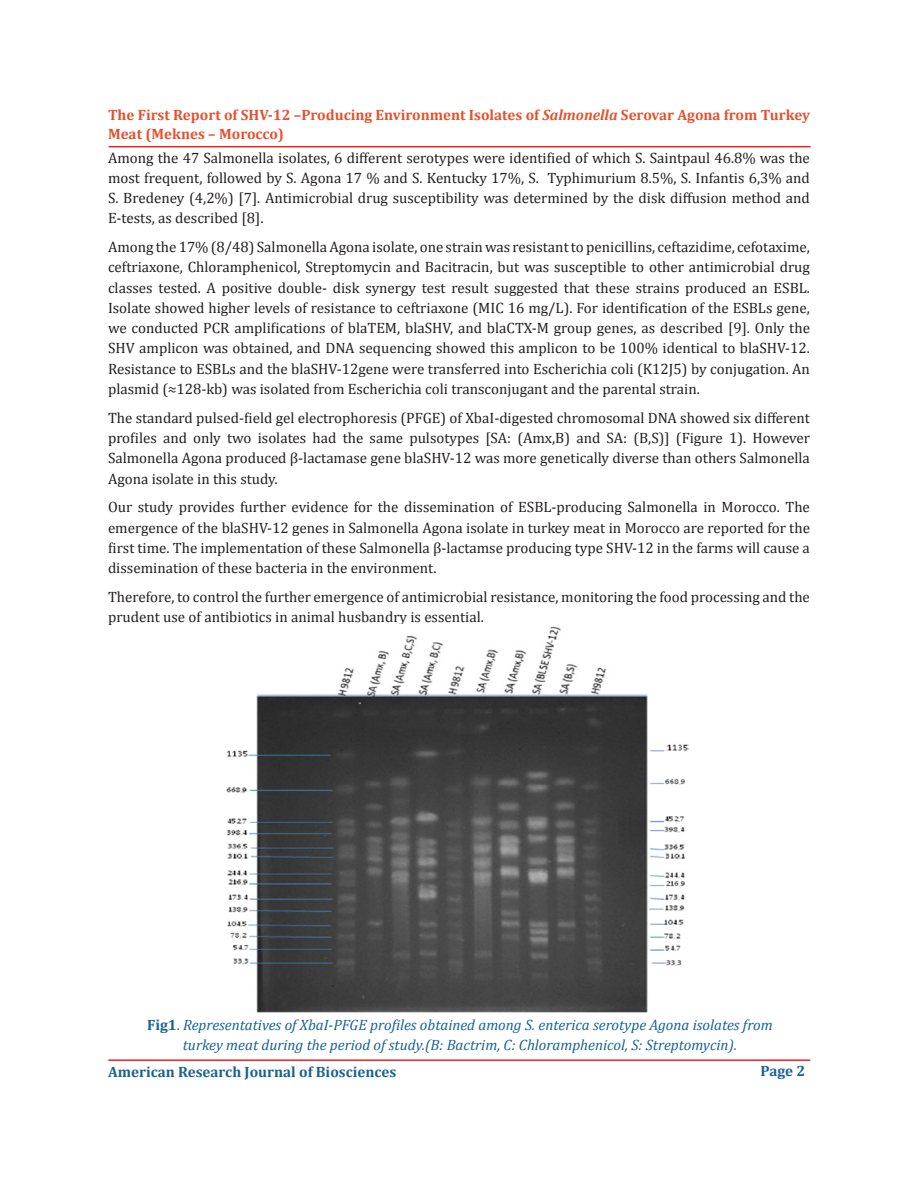
<style>
.page{position:relative;width:918px;height:1188px;background:#fff}
.page>*{position:absolute;margin:0;border:0;box-sizing:border-box;transform-origin:0 0}
.t1{font:15px/20.2px "Cambria";color:#231f20;text-align:justify}
.t2{font:italic 15px/19.5px "Cambria";color:#186293;text-align:center}
.t3{font:700 15px/19.5px "Cambria";color:#e5512e}
.t4{font:700 15px "Cambria";color:#186293}
.s1{font-style:italic}
.s2{font-weight:700;font-style:normal}
.s3{font-style:normal}
</style>
<div class="page">
<hr style="left:109px;top:146px;width:702px;height:1px;background:#ed2224">
<hr style="left:108px;top:1059px;width:702px;height:2px;background:#ed2224">
<img style="left:226px;top:626px;width:463px;height:387px">
<p class="t3" style="left:108px;top:104px;width:704px">The First Report of SHV-12 –Producing Environment Isolates of <span class="s1">Salmonella</span> Serovar Agona from Turkey<br>Meat (Meknes – Morocco)</p>
<p class="t1" style="left:108px;top:147px;width:703px">Among the 47 Salmonella isolates, 6 different serotypes were identified of which S. Saintpaul 46.8% was the most frequent, followed by S. Agona 17 % and S. Kentucky 17%, S. Typhimurium 8.5%, S. Infantis 6,3% and S. Bredeney (4,2%) [7]. Antimicrobial drug susceptibility was determined by the disk diffusion method and E-tests, as described [8].</p>
<p class="t1" style="left:108px;top:237px;width:704px">Among the 17% (8/48) Salmonella Agona isolate, one strain was resistant to penicillins, ceftazidime, cefotaxime, ceftriaxone, Chloramphenicol, Streptomycin and Bacitracin, but was susceptible to other antimicrobial drug classes tested. A positive double- disk synergy test result suggested that these strains produced an ESBL.<br>Isolate showed higher levels of resistance to ceftriaxone (MIC 16 mg/L). For identification of the ESBLs gene, we conducted PCR amplifications of blaTEM, blaSHV, and blaCTX-M group genes, as described [9]. Only the SHV amplicon was obtained, and DNA sequencing showed this amplicon to be 100% identical to blaSHV-12.<br>Resistance to ESBLs and the blaSHV-12gene were transferred into Escherichia coli (K12J5) by conjugation. An plasmid (≈128-kb) was isolated from Escherichia coli transconjugant and the parental strain.</p>
<p class="t1" style="left:108px;top:408px;width:703px">The standard pulsed-field gel electrophoresis (PFGE) of XbaI-digested chromosomal DNA showed six different profiles and only two isolates had the same pulsotypes [SA: (Amx,B) and SA: (B,S)] (Figure 1). However Salmonella Agona produced β-lactamase gene blaSHV-12 was more genetically diverse than others Salmonella Agona isolate in this study.</p>
<p class="t1" style="left:108px;top:497px;width:704px">Our study provides further evidence for the dissemination of ESBL-producing Salmonella in Morocco. The emergence of the blaSHV-12 genes in Salmonella Agona isolate in turkey meat in Morocco are reported for the first time. The implementation of these Salmonella β-lactamse producing type SHV-12 in the farms will cause a dissemination of these bacteria in the environment.</p>
<p class="t1" style="left:108px;top:587px;width:703px">Therefore, to control the further emergence of antimicrobial resistance, monitoring the food processing and the prudent use of antibiotics in animal husbandry is essential.</p>
<p class="t2" style="left:147px;top:1015px;width:627px"><span class="s2">Fig1</span><span class="s3">.</span> Representatives of XbaI-PFGE profiles obtained among S. enterica serotype Agona isolates from turkey meat during the period of study.(B: Bactrim, C: Chloramphenicol, S: Streptomycin).</p>
<p class="t4" style="left:108px;top:1061px;width:290px">American Research Journal of Biosciences</p>
<p class="t4" style="left:761px;top:1061px;width:46px">Page 2</p>
</div>
